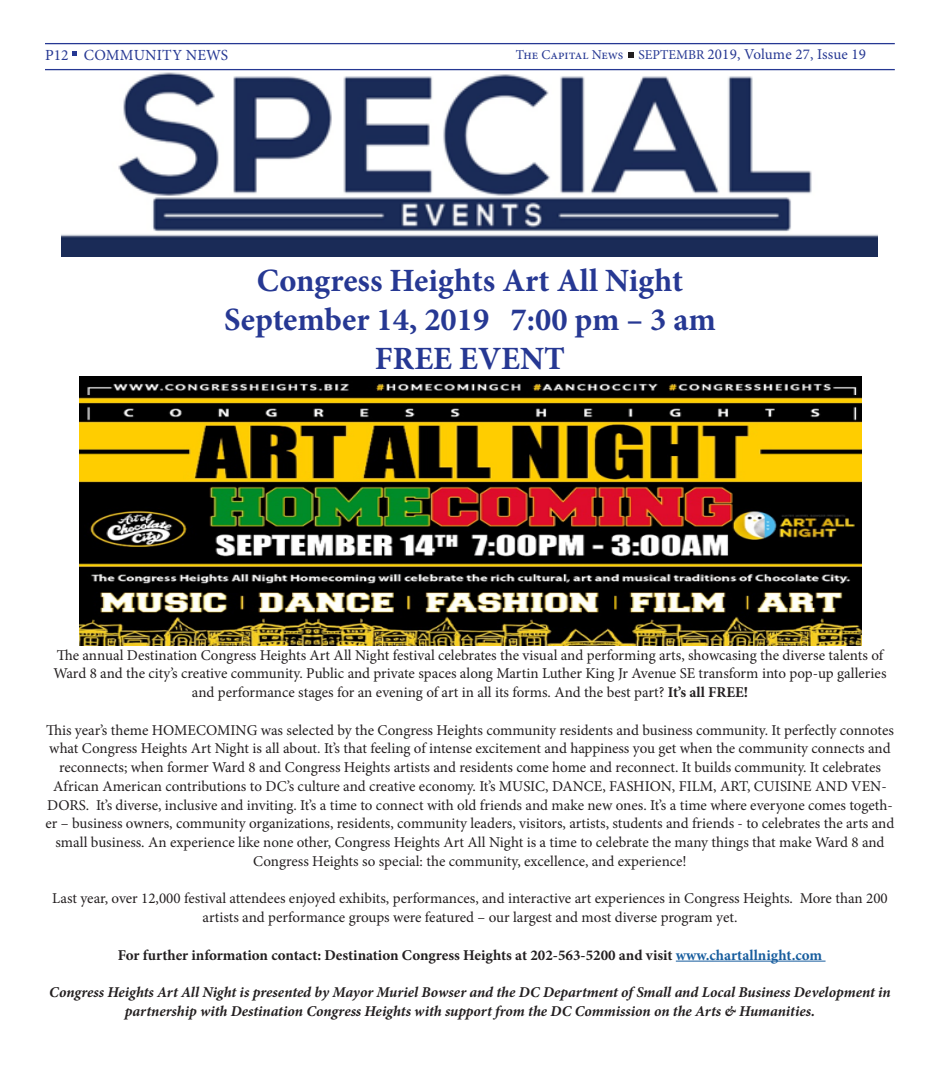
<style>
.page{position:relative;width:940px;height:1076px;background:#fff}
.page>*{position:absolute;margin:0;border:0;box-sizing:border-box;transform-origin:0 0}
.t1{font:700 32.5px "Minion Pro";color:#263893}
.t2{font:15.5px "Minion Pro";letter-spacing:.01em;color:#263893}
.Body_TEXT{font:15px/18.8px "Minion Pro";letter-spacing:-.01em;color:#231f20;text-align:center}
.Body_TEXT-2{font:italic 700 15px/18.8px "Minion Pro";letter-spacing:-.005em;color:#231f20;text-align:center}
.Body_TEXT-3{font:700 15px "Minion Pro";color:#231f20}
.t3{font:13.5px "Minion Pro";color:#263893}
.s1{font-size:15px}
.s2{font-weight:700}
.s3{color:#175d9e}
</style>
<div class="page">
<hr style="left:45px;top:43px;width:849px;height:1px;background:#263893">
<hr style="left:45px;top:69px;width:849px;height:1px;background:#263893">
<svg style="left:72px;top:51px;width:5px;height:5px"></svg>
<svg style="left:628px;top:52px;width:6px;height:6px"></svg>
<img style="left:62px;top:73px;width:816px;height:184px">
<hr style="left:676px;top:961px;width:149px;height:1px;background:#175d9e">
<img style="left:80px;top:377px;width:781px;height:268px">
<p class="t2" style="left:45px;top:44px;width:185px">P12 COMMUNITY NEWS</p>
<p class="t3" style="left:516px;top:45px;width:352px">The Capital News SEPTEMBR <span class="s1">2019, Volume 27, Issue 19</span></p>
<p class="t1" style="left:257px;top:257px;width:428px">Congress Heights Art All Night</p>
<p class="t1" style="left:224px;top:296px;width:493px">September 14, 2019 7:00 pm – 3 am</p>
<p class="t1" style="left:375px;top:335px;width:191px">FREE EVENT</p>
<p class="Body_TEXT" style="left:53px;top:645px;width:834px">The annual Destination Congress Heights Art All Night festival celebrates the visual and performing arts, showcasing the diverse talents of<br>Ward 8 and the city’s creative community. Public and private spaces along Martin Luther King Jr Avenue SE transform into pop-up galleries and performance stages for an evening of art in all its forms. And the best part? <span class="s2">It’s all FREE!</span></p>
<p class="Body_TEXT" style="left:46px;top:720px;width:850px">This year’s theme HOMECOMING was selected by the Congress Heights community residents and business community. It perfectly connotes what Congress Heights Art Night is all about. It’s that feeling of intense excitement and happiness you get when the community connects and reconnects; when former Ward 8 and Congress Heights artists and residents come home and reconnect. It builds community. It celebrates African American contributions to DC’s culture and creative economy. It’s MUSIC, DANCE, FASHION, FILM, ART, CUISINE AND VEN-DORS. It’s diverse, inclusive and inviting. It’s a time to connect with old friends and make new ones. It’s a time where everyone comes togeth&shy;er – business owners, community organizations, residents, community leaders, visitors, artists, students and friends - to celebrates the arts and small business. An experience like none other, Congress Heights Art All Night is a time to celebrate the many things that make Ward 8 and Congress Heights so special: the community, excellence, and experience!</p>
<p class="Body_TEXT" style="left:52px;top:889px;width:837px">Last year, over 12,000 festival attendees enjoyed exhibits, performances, and interactive art experiences in Congress Heights. More than 200 artists and performance groups were featured – our largest and most diverse program yet.</p>
<p class="Body_TEXT-3" style="left:118px;top:944px;width:706px">For further information contact: Destination Congress Heights at 202-563-5200 and visit <span class="s3">www.chartallnight.com</span></p>
<p class="Body_TEXT-2" style="left:49px;top:983px;width:843px">Congress Heights Art All Night is presented by Mayor Muriel Bowser and the DC Department of Small and Local Business Development in partnership with Destination Congress Heights with support from the DC Commission on the Arts &amp; Humanities.</p>
</div>
